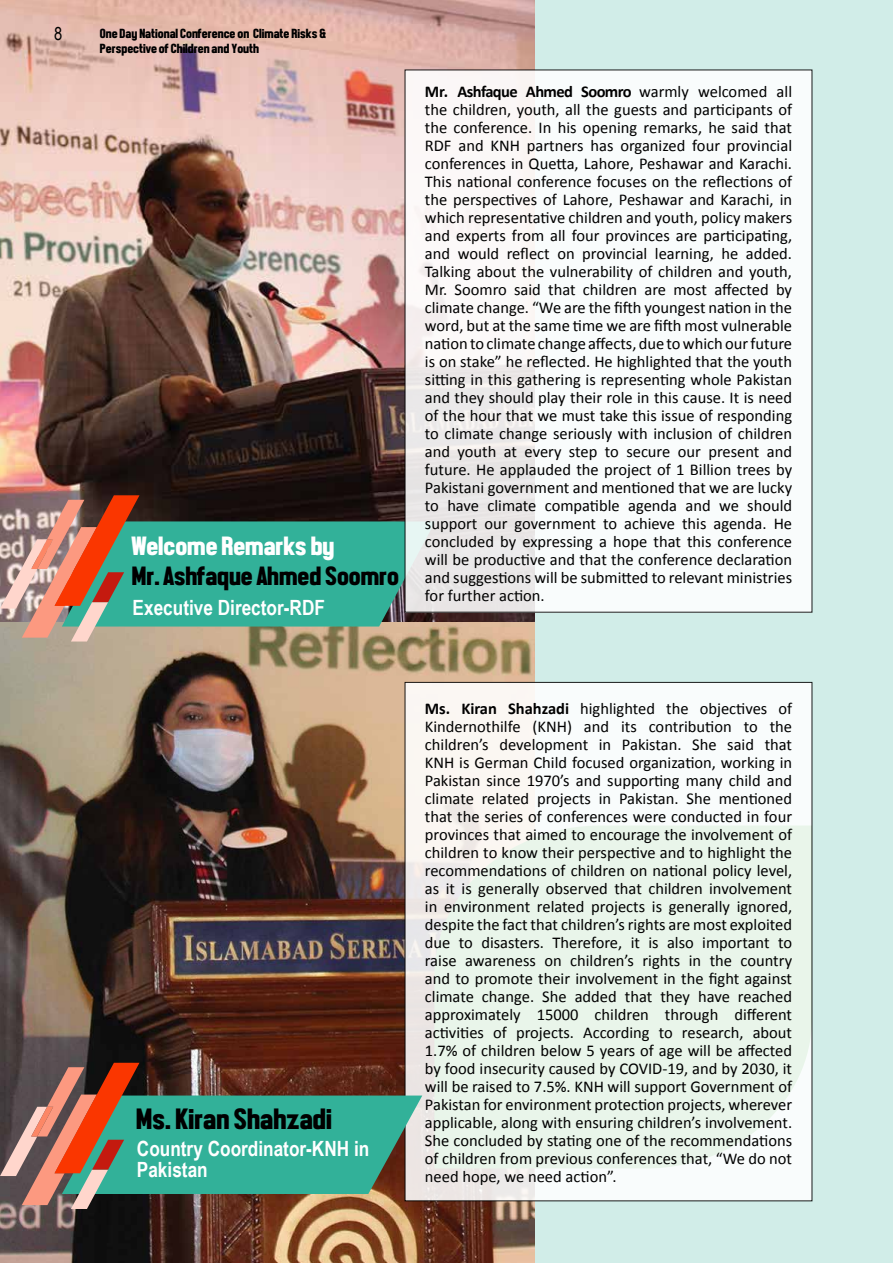
<style>
.page{position:relative;width:893px;height:1263px;background:#d1ede8}
.page>*{position:absolute;margin:0;border:0;box-sizing:border-box;transform-origin:0 0}
.t1{font:30px "Front Page Neue";color:#000}
.t2{font:27px "Front Page Neue";color:#000}
.t3{font:27px "Front Page Neue";color:#fff}
.t4{font:700 21px/21px "Arial Narrow";color:#fff}
.t5{font:18px "Arial Narrow";color:#000}
.t6{font:16.5px/18px "Calibri";color:#000;text-align:justify}
.t7{font:13.5px/15px "Front Page Neue";color:#000}
.s1{font-weight:700}
</style>
<div class="page">
<img style="left:0;top:621px;width:535px;height:642px">
<img style="left:0;top:0;width:535px;height:621px">
<svg style="left:0;top:495px;width:435px;height:146px;background:#648d7a"></svg>
<svg style="left:405px;top:70px;width:407px;height:542px;background:#f3f4f4"></svg>
<div style="left:405px;top:682px;width:407px;height:519px;background:linear-gradient(to right,#eff2eb,#effaf3)"></div>
<svg style="left:0;top:1063px;width:422px;height:146px;background:#607f6c"></svg>
<p class="t5" style="left:54px;top:21px;width:10px">8</p>
<p class="t7" style="left:100px;top:26px;width:228px">One Day National Conference on Climate Risks &amp;<br>Perspective of Children and Youth</p>
<h2 class="t3" style="left:133px;top:532px;width:204px">Welcome Remarks by</h2>
<h2 class="t2" style="left:133px;top:562px;width:269px">Mr. Ashfaque Ahmed Soomro</h2>
<p class="t4" style="left:133px;top:596px;width:194px">Executive Director-RDF</p>
<p class="t6" style="left:425px;top:83px;width:369px"><span class="s1">Mr. Ashfaque Ahmed Soomro</span> warmly welcomed all the children, youth, all the guests and participants of the conference. In his opening remarks, he said that RDF and KNH partners has organized four provincial conferences in Quetta, Lahore, Peshawar and Karachi.<br>This national conference focuses on the reflections of the perspectives of Lahore, Peshawar and Karachi, in which representative children and youth, policy makers and experts from all four provinces are participating, and would reflect on provincial learning, he added.<br>Talking about the vulnerability of children and youth, Mr. Soomro said that children are most affected by climate change. “We are the fifth youngest nation in the word, but at the same time we are fifth most vulnerable nation to climate change affects, due towhich ourfuture is on stake” he reflected. He highlighted that the youth sitting in this gathering is representing whole Pakistan and they should play their role in this cause. It is need of the hour that we must take this issue of responding to climate change seriously with inclusion of children and youth at every step to secure our present and future. He applauded the project of 1 Billion trees by Pakistani government and mentioned that we are lucky to have climate compatible agenda and we should support our government to achieve this agenda. He concluded by expressing a hope that this conference will be productive and that the conference declaration and suggestions will be submitted to relevant ministries for further action.</p>
<h1 class="t1" style="left:137px;top:1103px;width:197px">Ms. Kiran Shahzadi</h1>
<p class="t4" style="left:137px;top:1137px;width:234px">Country Coordinator-KNH in<br>Pakistan</p>
<p class="t6" style="left:425px;top:700px;width:369px"><span class="s1">Ms. Kiran Shahzadi</span> highlighted the objectives of Kindernothilfe (KNH) and its contribution to the children’s development in Pakistan. She said that KNH is German Child focused organization, working in Pakistan since 1970’s and supporting many child and climate related projects in Pakistan. She mentioned that the series of conferences were conducted in four provinces that aimed to encourage the involvement of children to know their perspective and to highlight the recommendations of children on national policy level, as it is generally observed that children involvement in environment related projects is generally ignored, despite the fact that children’s rights are most exploited due to disasters. Therefore, it is also important to raise awareness on children’s rights in the country and to promote their involvement in the fight against climate change. She added that they have reached approximately 15000 children through different activities of projects. According to research, about 1.7% of children below 5 years of age will be affected by food insecurity caused by COVID-19, and by 2030, it will be raised to 7.5%. KNH will support Government of Pakistan for environment protection projects, wherever applicable, along with ensuring children’s involvement.<br>She concluded by stating one of the recommendations of children from previous conferences that, “We do not need hope, we need action”.</p>
</div>
